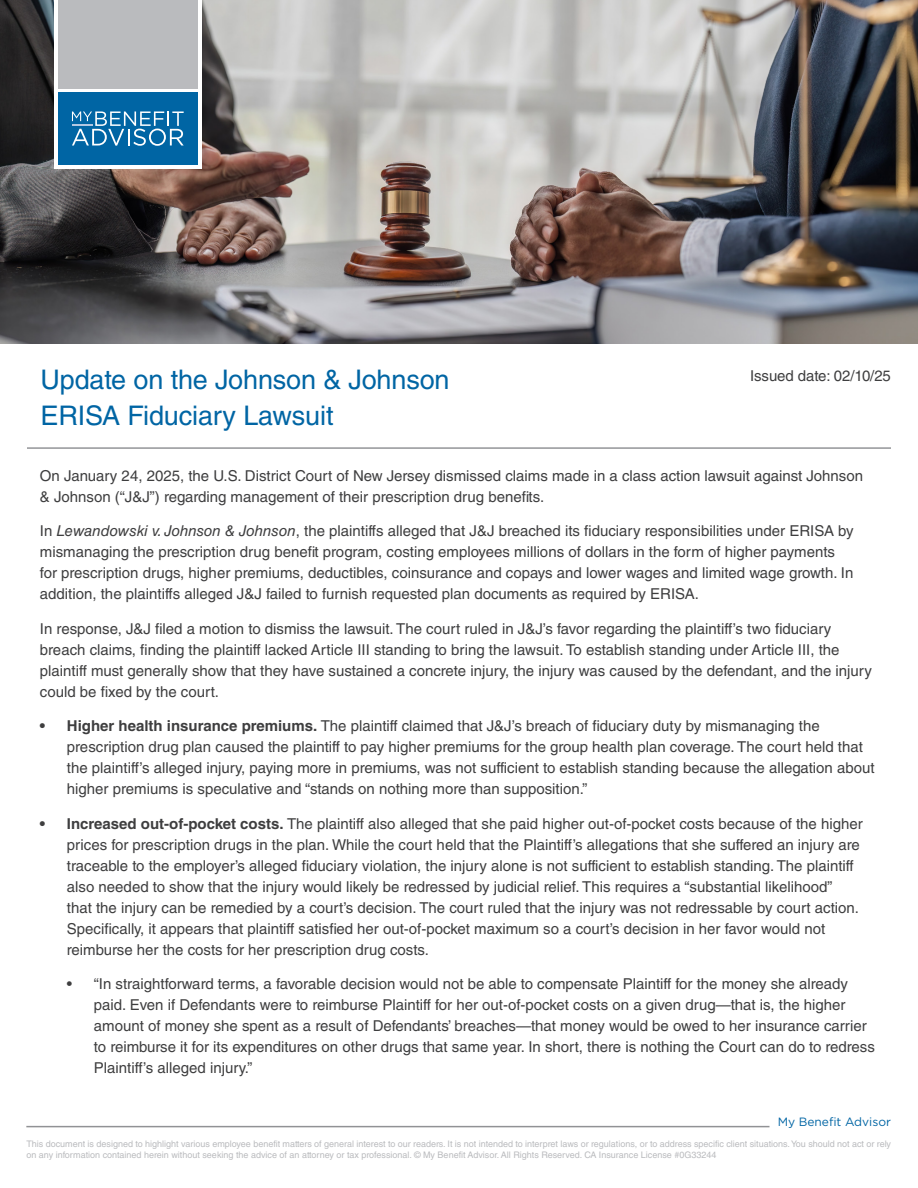
<style>
.page{position:relative;width:918px;height:1188px;background:#fff}
.page>*{position:absolute;margin:0;border:0;box-sizing:border-box;transform-origin:0 0}
.t1{font:27px/36px "Helvetica LT Std";letter-spacing:-.005em;color:#0065a4}
.t2{font:15px/21px "Helvetica LT Std";color:#3e3e3f}
.t3{font:12px "Gotham";color:#0065a4}
.t4{font:9px/10.8px "Helvetica LT Std";color:#babbbe}
.s1{font-style:italic}
.s2{font-weight:700}
</style>
<div class="page">
<hr style="left:26px;top:1126px;width:744px;height:1px;background:#919295">
<img style="left:0;top:0;width:918px;height:343px">
<hr style="left:27px;top:447px;width:864px;height:2px;background:#939598">
<div style="left:54px;top:0;width:147px;height:169px;background:#fff"></div>
<div style="left:58px;top:92px;width:139px;height:73px;background:#0065a4"></div>
<svg style="left:72px;top:111px;width:112px;height:35px"></svg>
<hr style="left:72px;top:124px;width:20px;height:2px;background:#b2c7e2">
<div style="left:58px;top:0;width:139px;height:89px;background:#babbbe"></div>
<p class="t1" style="left:40px;top:362px;width:411px">Update on the Johnson &amp; Johnson<br>ERISA Fiduciary Lawsuit</p>
<p class="t2" style="left:750px;top:365px;width:142px">Issued date: 02/10/25</p>
<p class="t2" style="left:40px;top:465px;width:825px">On January 24, 2025, the U.S. District Court of New Jersey dismissed claims made in a class action lawsuit against Johnson &amp; Johnson (“J&amp;J”) regarding management of their prescription drug benefits.</p>
<p class="t2" style="left:40px;top:520px;width:815px">In <span class="s1">Lewandowski v. Johnson &amp; Johnson</span>, the plaintiffs alleged that J&amp;J breached its fiduciary responsibilities under ERISA by mismanaging the prescription drug benefit program, costing employees millions of dollars in the form of higher payments for prescription drugs, higher premiums, deductibles, coinsurance and copays and lower wages and limited wage growth. In addition, the plaintiffs alleged J&amp;J failed to furnish requested plan documents as required by ERISA.</p>
<p class="t2" style="left:40px;top:618px;width:833px">In response, J&amp;J filed a motion to dismiss the lawsuit. The court ruled in J&amp;J’s favor regarding the plaintiff’s two fiduciary breach claims, finding the plaintiff lacked Article III standing to bring the lawsuit. To establish standing under Article III, the plaintiff must generally show that they have sustained a concrete injury, the injury was caused by the defendant, and the injury could be fixed by the court.</p>
<p class="t2" style="left:67px;top:715px;width:809px;text-indent:-27px"><span class="s2">• Higher health insurance premiums.</span> The plaintiff claimed that J&amp;J’s breach of fiduciary duty by mismanaging the prescription drug plan caused the plaintiff to pay higher premiums for the group health plan coverage. The court held that the plaintiff’s alleged injury, paying more in premiums, was not sufficient to establish standing because the allegation about higher premiums is speculative and “stands on nothing more than supposition.”</p>
<p class="t2" style="left:67px;top:813px;width:797px;text-indent:-27px"><span class="s2">• Increased out-of-pocket costs.</span> The plaintiff also alleged that she paid higher out-of-pocket costs because of the higher prices for prescription drugs in the plan. While the court held that the Plaintiff’s allegations that she suffered an injury are traceable to the employer’s alleged fiduciary violation, the injury alone is not sufficient to establish standing. The plaintiff also needed to show that the injury would likely be redressed by judicial relief. This requires a “substantial likelihood”<br>that the injury can be remedied by a court’s decision. The court ruled that the injury was not redressable by court action.<br>Specifically, it appears that plaintiff satisfied her out-of-pocket maximum so a court’s decision in her favor would not reimburse her the costs for her prescription drug costs.</p>
<p class="t2" style="left:94px;top:973px;width:783px;text-indent:-27px">• “In straightforward terms, a favorable decision would not be able to compensate Plaintiff for the money she already paid. Even if Defendants were to reimburse Plaintiff for her out-of-pocket costs on a given drug—that is, the higher amount of money she spent as a result of Defendants’ breaches—that money would be owed to her insurance carrier to reimburse it for its expenditures on other drugs that same year. In short, there is nothing the Court can do to redress Plaintiff’s alleged injury.”</p>
<p class="t3" style="left:778px;top:1114px;width:115px">My Benefit Advisor</p>
<p class="t4" style="left:26px;top:1139px;width:866px">This document is designed to highlight various employee benefit matters of general interest to our readers. It is not intended to interpret laws or regulations, or to address specific client situations. You should not act or rely on any information contained herein without seeking the advice of an attorney or tax professional. © My Benefit Advisor. All Rights Reserved. CA Insurance License #0G33244</p>
</div>
